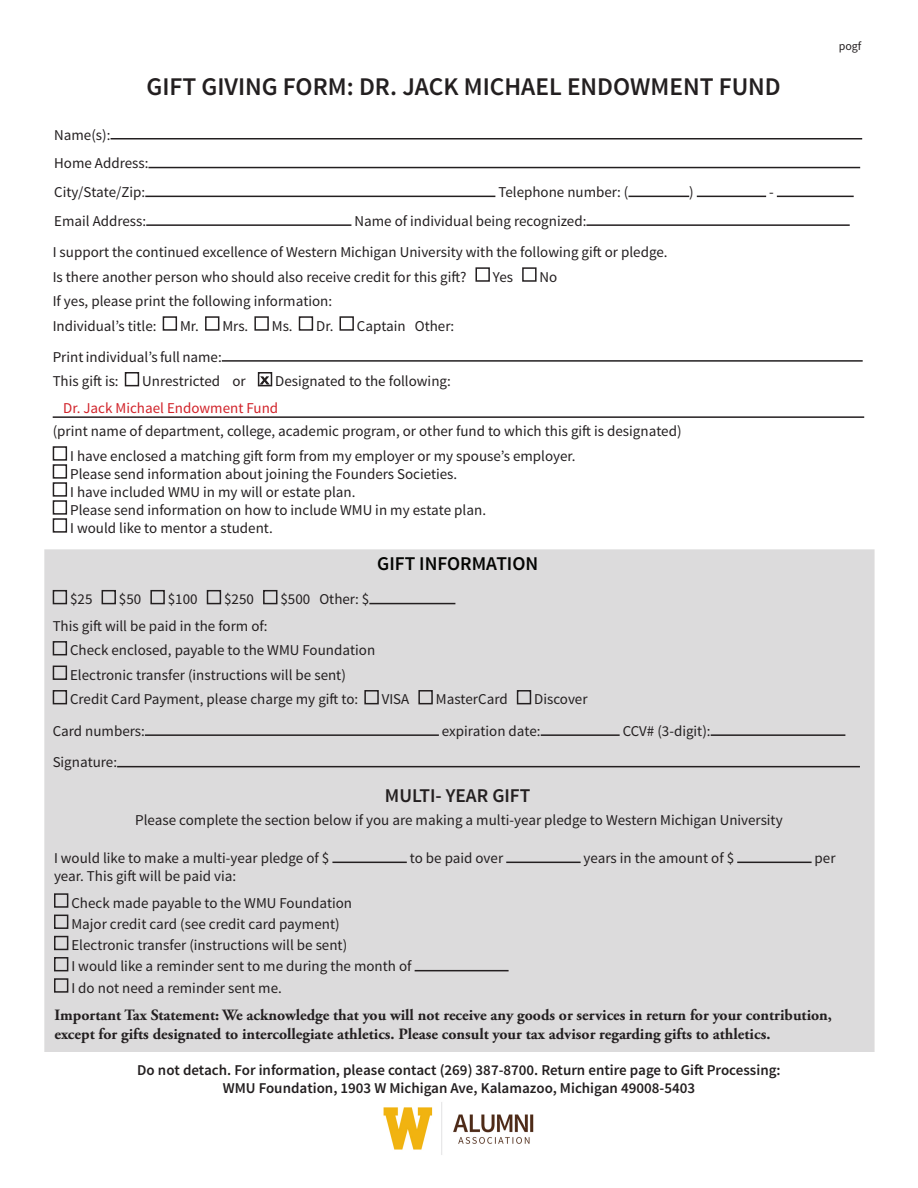
<style>
.page{position:relative;width:918px;height:1188px;background:#fff}
.page>*{position:absolute;margin:0;border:0;box-sizing:border-box;transform-origin:0 0}
.t1{font:600 25.5px "Source Sans Pro";color:#231f20}
.t2{font:600 19.5px "Source Sans Pro";color:#040503}
.t3{font:600 19.5px "Source Sans Pro";color:#231f20}
.t4{font:700 15.75px/18.9px "Adobe Garamond Pro";color:#231f20}
.t5{font:15px "Source Sans Pro";color:#231f20}
.t6{font:600 15px "Source Sans Pro";color:#231f20}
.t7{font:15px "Source Sans Pro";color:#d1232a}
.t8{font:12px "Source Sans Pro";color:#231f20}
</style>
<div class="page">
<img style="left:383px;top:1102px;width:151px;height:53px">
<hr style="left:111px;top:138px;width:751px;height:2px;background:#231f20">
<hr style="left:148px;top:167px;width:712px;height:1px;background:#231f20">
<hr style="left:145px;top:196px;width:350px;height:1px;background:#231f20">
<hr style="left:628px;top:196px;width:61px;height:1px;background:#231f20">
<hr style="left:697px;top:196px;width:69px;height:1px;background:#231f20">
<hr style="left:777px;top:196px;width:77px;height:1px;background:#231f20">
<hr style="left:146px;top:224px;width:205px;height:2px;background:#231f20">
<hr style="left:586px;top:224px;width:264px;height:2px;background:#231f20">
<div style="left:45px;top:550px;width:829px;height:501px;background:#dcdbdc"></div>
<div style="left:53px;top:590px;width:14px;height:14px;border:2px solid #231f20"></div>
<div style="left:102px;top:590px;width:14px;height:14px;border:2px solid #231f20"></div>
<div style="left:150px;top:590px;width:15px;height:14px;border:2px solid #231f20"></div>
<div style="left:207px;top:590px;width:14px;height:14px;border:2px solid #231f20"></div>
<div style="left:263px;top:590px;width:14px;height:14px;border:2px solid #231f20"></div>
<hr style="left:369px;top:603px;width:86px;height:1px;background:#231f20">
<div style="left:53px;top:641px;width:14px;height:14px;border:2px solid #231f20"></div>
<div style="left:53px;top:666px;width:14px;height:14px;border:2px solid #231f20"></div>
<div style="left:53px;top:690px;width:14px;height:14px;border:2px solid #231f20"></div>
<div style="left:364px;top:690px;width:15px;height:14px;border:2px solid #231f20"></div>
<div style="left:418px;top:690px;width:15px;height:14px;border:2px solid #231f20"></div>
<div style="left:517px;top:690px;width:14px;height:14px;border:2px solid #231f20"></div>
<hr style="left:145px;top:734px;width:294px;height:2px;background:#231f20">
<hr style="left:541px;top:734px;width:79px;height:2px;background:#231f20">
<hr style="left:711px;top:734px;width:134px;height:2px;background:#231f20">
<hr style="left:117px;top:766px;width:743px;height:1px;background:#231f20">
<hr style="left:332px;top:862px;width:75px;height:1px;background:#231f20">
<hr style="left:506px;top:862px;width:75px;height:1px;background:#231f20">
<hr style="left:737px;top:862px;width:75px;height:1px;background:#231f20">
<div style="left:54px;top:893px;width:14px;height:15px;border:2px solid #231f20"></div>
<div style="left:54px;top:915px;width:14px;height:14px;border:2px solid #231f20"></div>
<div style="left:54px;top:936px;width:14px;height:14px;border:2px solid #231f20"></div>
<div style="left:54px;top:957px;width:14px;height:14px;border:2px solid #231f20"></div>
<hr style="left:415px;top:970px;width:94px;height:1px;background:#231f20">
<div style="left:54px;top:978px;width:14px;height:15px;border:2px solid #231f20"></div>
<div style="left:475px;top:267px;width:15px;height:15px;border:2px solid #231f20"></div>
<div style="left:522px;top:267px;width:15px;height:15px;border:2px solid #231f20"></div>
<div style="left:163px;top:316px;width:14px;height:15px;border:2px solid #231f20"></div>
<div style="left:205px;top:316px;width:14px;height:15px;border:2px solid #231f20"></div>
<div style="left:254px;top:316px;width:15px;height:15px;border:2px solid #231f20"></div>
<div style="left:299px;top:316px;width:14px;height:15px;border:2px solid #231f20"></div>
<div style="left:340px;top:316px;width:14px;height:15px;border:2px solid #231f20"></div>
<hr style="left:222px;top:360px;width:641px;height:2px;background:#231f20">
<div style="left:125px;top:372px;width:14px;height:14px;border:2px solid #231f20"></div>
<div style="left:258px;top:372px;width:14px;height:14px;border:2px solid #231f20"></div>
<hr style="left:53px;top:416px;width:811px;height:2px;background:#231f20">
<div style="left:53px;top:446px;width:14px;height:15px;border:2px solid #231f20"></div>
<div style="left:53px;top:464px;width:14px;height:15px;border:2px solid #231f20"></div>
<div style="left:53px;top:482px;width:14px;height:15px;border:2px solid #231f20"></div>
<div style="left:53px;top:500px;width:14px;height:15px;border:2px solid #231f20"></div>
<div style="left:53px;top:518px;width:14px;height:15px;border:2px solid #231f20"></div>
<svg style="left:259px;top:376px;width:11px;height:9px"></svg>
<p class="t1" style="left:146px;top:70px;width:636px">GIFT GIVING FORM: DR. JACK MICHAEL ENDOWMENT FUND</p>
<p class="t5" style="left:54px;top:125px;width:58px">Name(s):</p>
<p class="t5" style="left:54px;top:154px;width:96px">Home Address:</p>
<p class="t5" style="left:54px;top:183px;width:93px">City/State/Zip:</p>
<p class="t5" style="left:498px;top:183px;width:132px">Telephone number: (</p>
<p class="t5" style="left:689px;top:183px;width:6px">)</p>
<p class="t5" style="left:769px;top:183px;width:6px">-</p>
<p class="t5" style="left:54px;top:212px;width:94px">Email Address:</p>
<p class="t5" style="left:354px;top:212px;width:233px">Name of individual being recognized:</p>
<p class="t5" style="left:53px;top:243px;width:616px">I support the continued excellence of Western Michigan University with the following gift or pledge.</p>
<p class="t5" style="left:53px;top:267px;width:415px">Is there another person who should also receive credit for this gift?</p>
<p class="t5" style="left:493px;top:267px;width:22px">Yes</p>
<p class="t5" style="left:540px;top:267px;width:19px">No</p>
<p class="t5" style="left:53px;top:292px;width:281px">If yes, please print the following information:</p>
<p class="t5" style="left:53px;top:316px;width:105px">Individual’s title:</p>
<p class="t5" style="left:180px;top:316px;width:70px">Mr. Mrs.</p>
<p class="t5" style="left:272px;top:316px;width:63px">Ms. Dr.</p>
<p class="t5" style="left:357px;top:316px;width:99px">Captain Other:</p>
<p class="t5" style="left:53px;top:347px;width:171px">Print individual’s full name:</p>
<p class="t5" style="left:53px;top:372px;width:68px">This gift is:</p>
<p class="t5" style="left:142px;top:372px;width:105px">Unrestricted or</p>
<p class="t5" style="left:275px;top:372px;width:177px">Designated to the following:</p>
<p class="t5" style="left:53px;top:422px;width:630px">(print name of department, college, academic program, or other fund to which this gift is designated)</p>
<p class="t5" style="left:70px;top:446px;width:507px">I have enclosed a matching gift form from my employer or my spouse’s employer.</p>
<p class="t5" style="left:70px;top:464px;width:389px">Please send information about joining the Founders Societies.</p>
<p class="t5" style="left:70px;top:482px;width:287px">I have included WMU in my will or estate plan.</p>
<p class="t5" style="left:70px;top:500px;width:417px">Please send information on how to include WMU in my estate plan.</p>
<p class="t5" style="left:70px;top:518px;width:204px">I would like to mentor a student.</p>
<p class="t7" style="left:63px;top:399px;width:217px">Dr. Jack Michael Endowment Fund</p>
<p class="t2" style="left:377px;top:551px;width:162px">GIFT INFORMATION</p>
<p class="t5" style="left:70px;top:590px;width:24px">$25</p>
<p class="t5" style="left:119px;top:590px;width:24px">$50</p>
<p class="t5" style="left:168px;top:590px;width:31px">$100</p>
<p class="t5" style="left:224px;top:590px;width:31px">$250</p>
<p class="t5" style="left:281px;top:590px;width:90px">$500 Other: $</p>
<p class="t5" style="left:53px;top:617px;width:216px">This gift will be paid in the form of:</p>
<p class="t5" style="left:70px;top:641px;width:307px">Check enclosed, payable to the WMU Foundation</p>
<p class="t5" style="left:70px;top:666px;width:277px">Electronic transfer (instructions will be sent)</p>
<p class="t5" style="left:70px;top:690px;width:290px">Credit Card Payment, please charge my gift to:</p>
<p class="t5" style="left:382px;top:690px;width:29px">VISA</p>
<p class="t5" style="left:436px;top:690px;width:73px">MasterCard</p>
<p class="t5" style="left:534px;top:690px;width:55px">Discover</p>
<p class="t5" style="left:53px;top:722px;width:94px">Card numbers:</p>
<p class="t5" style="left:442px;top:722px;width:100px">expiration date:</p>
<p class="t5" style="left:623px;top:722px;width:89px">CCV# (3-digit):</p>
<p class="t5" style="left:53px;top:753px;width:66px">Signature:</p>
<p class="t8" style="left:839px;top:39px;width:24px">pogf</p>
<p class="t3" style="left:385px;top:784px;width:147px">MULTI- YEAR GIFT</p>
<p class="t5" style="left:135px;top:811px;width:649px">Please complete the section below if you are making a multi-year pledge to Western Michigan University</p>
<p class="t5" style="left:54px;top:849px;width:277px">I would like to make a multi-year pledge of $</p>
<p class="t5" style="left:410px;top:849px;width:95px">to be paid over</p>
<p class="t5" style="left:584px;top:849px;width:152px">years in the amount of $</p>
<p class="t5" style="left:815px;top:849px;width:22px">per</p>
<p class="t5" style="left:54px;top:867px;width:184px">year. This gift will be paid via:</p>
<p class="t5" style="left:71px;top:893px;width:282px">Check made payable to the WMU Foundation</p>
<p class="t5" style="left:71px;top:915px;width:270px">Major credit card (see credit card payment)</p>
<p class="t5" style="left:71px;top:936px;width:277px">Electronic transfer (instructions will be sent)</p>
<p class="t5" style="left:71px;top:957px;width:342px">I would like a reminder sent to me during the month of</p>
<p class="t5" style="left:71px;top:978px;width:212px">I do not need a reminder sent me.</p>
<p class="t4" style="left:54px;top:1006px;width:779px">Important Tax Statement: We acknowledge that you will not receive any goods or services in return for your contribution, except for gifts designated to intercollegiate athletics. Please consult your tax advisor regarding gifts to athletics.</p>
<p class="t6" style="left:137px;top:1060px;width:645px">Do not detach. For information, please contact (269) 387-8700. Return entire page to Gift Processing:</p>
<p class="t6" style="left:223px;top:1078px;width:474px">WMU Foundation, 1903 W Michigan Ave, Kalamazoo, Michigan 49008-5403</p>
</div>
